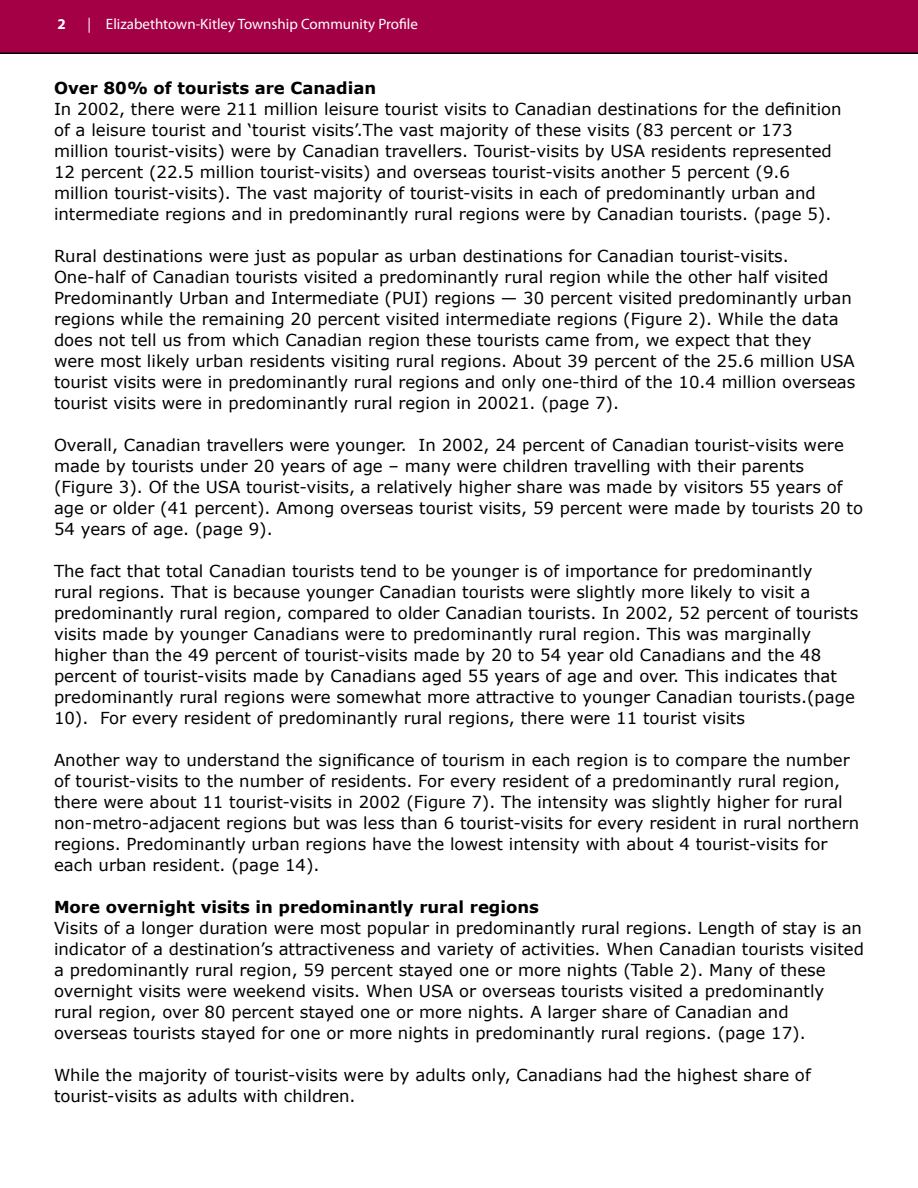
<style>
.page{position:relative;width:918px;height:1188px;background:#fff}
.page>*{position:absolute;margin:0;border:0;box-sizing:border-box;transform-origin:0 0}
.t1{font:16.5px/21px "Verdana";color:#000}
.t2{font:700 16.5px "Verdana";color:#000}
.t3{font:15px "Myriad Pro";color:#fff}
.t4{font:700 15px "Myriad Pro";color:#fff}
</style>
<div class="page">
<div style="left:0;top:0;width:918px;height:54px;background:#a40046"></div>
<p class="t4" style="left:57px;top:14px;width:10px">2</p>
<p class="t3" style="left:87px;top:15px;width:332px">| Elizabethtown-Kitley Township Community Profile</p>
<p class="t2" style="left:54px;top:77px;width:324px">Over 80% of tourists are Canadian</p>
<p class="t1" style="left:54px;top:98px;width:789px">In 2002, there were 211 million leisure tourist visits to Canadian destinations for the definition of a leisure tourist and ‘tourist visits’.The vast majority of these visits (83 percent or 173 million tourist-visits) were by Canadian travellers. Tourist-visits by USA residents represented 12 percent (22.5 million tourist-visits) and overseas tourist-visits another 5 percent (9.6 million tourist-visits). The vast majority of tourist-visits in each of predominantly urban and intermediate regions and in predominantly rural regions were by Canadian tourists. (page 5).</p>
<p class="t1" style="left:54px;top:245px;width:803px">Rural destinations were just as popular as urban destinations for Canadian tourist-visits.<br>One-half of Canadian tourists visited a predominantly rural region while the other half visited Predominantly Urban and Intermediate (PUI) regions — 30 percent visited predominantly urban regions while the remaining 20 percent visited intermediate regions (Figure 2). While the data does not tell us from which Canadian region these tourists came from, we expect that they were most likely urban residents visiting rural regions. About 39 percent of the 25.6 million USA tourist visits were in predominantly rural regions and only one-third of the 10.4 million overseas tourist visits were in predominantly rural region in 20021. (page 7).</p>
<p class="t1" style="left:54px;top:434px;width:811px">Overall, Canadian travellers were younger. In 2002, 24 percent of Canadian tourist-visits were made by tourists under 20 years of age – many were children travelling with their parents (Figure 3). Of the USA tourist-visits, a relatively higher share was made by visitors 55 years of age or older (41 percent). Among overseas tourist visits, 59 percent were made by tourists 20 to 54 years of age. (page 9).</p>
<p class="t1" style="left:54px;top:560px;width:806px">The fact that total Canadian tourists tend to be younger is of importance for predominantly<br>rural regions. That is because younger Canadian tourists were slightly more likely to visit a predominantly rural region, compared to older Canadian tourists. In 2002, 52 percent of tourists visits made by younger Canadians were to predominantly rural region. This was marginally higher than the 49 percent of tourist-visits made by 20 to 54 year old Canadians and the 48 percent of tourist-visits made by Canadians aged 55 years of age and over. This indicates that predominantly rural regions were somewhat more attractive to younger Canadian tourists.(page 10). For every resident of predominantly rural regions, there were 11 tourist visits</p>
<p class="t1" style="left:54px;top:749px;width:807px">Another way to understand the significance of tourism in each region is to compare the number of tourist-visits to the number of residents. For every resident of a predominantly rural region, there were about 11 tourist-visits in 2002 (Figure 7). The intensity was slightly higher for rural non-metro-adjacent regions but was less than 6 tourist-visits for every resident in rural northern regions. Predominantly urban regions have the lowest intensity with about 4 tourist-visits for each urban resident. (page 14).</p>
<p class="t2" style="left:54px;top:896px;width:487px">More overnight visits in predominantly rural regions</p>
<p class="t1" style="left:54px;top:917px;width:811px">Visits of a longer duration were most popular in predominantly rural regions. Length of stay is an indicator of a destination’s attractiveness and variety of activities. When Canadian tourists visited a predominantly rural region, 59 percent stayed one or more nights (Table 2). Many of these overnight visits were weekend visits. When USA or overseas tourists visited a predominantly rural region, over 80 percent stayed one or more nights. A larger share of Canadian and overseas tourists stayed for one or more nights in predominantly rural regions. (page 17).</p>
<p class="t1" style="left:54px;top:1064px;width:758px">While the majority of tourist-visits were by adults only, Canadians had the highest share of tourist-visits as adults with children.</p>
</div>
